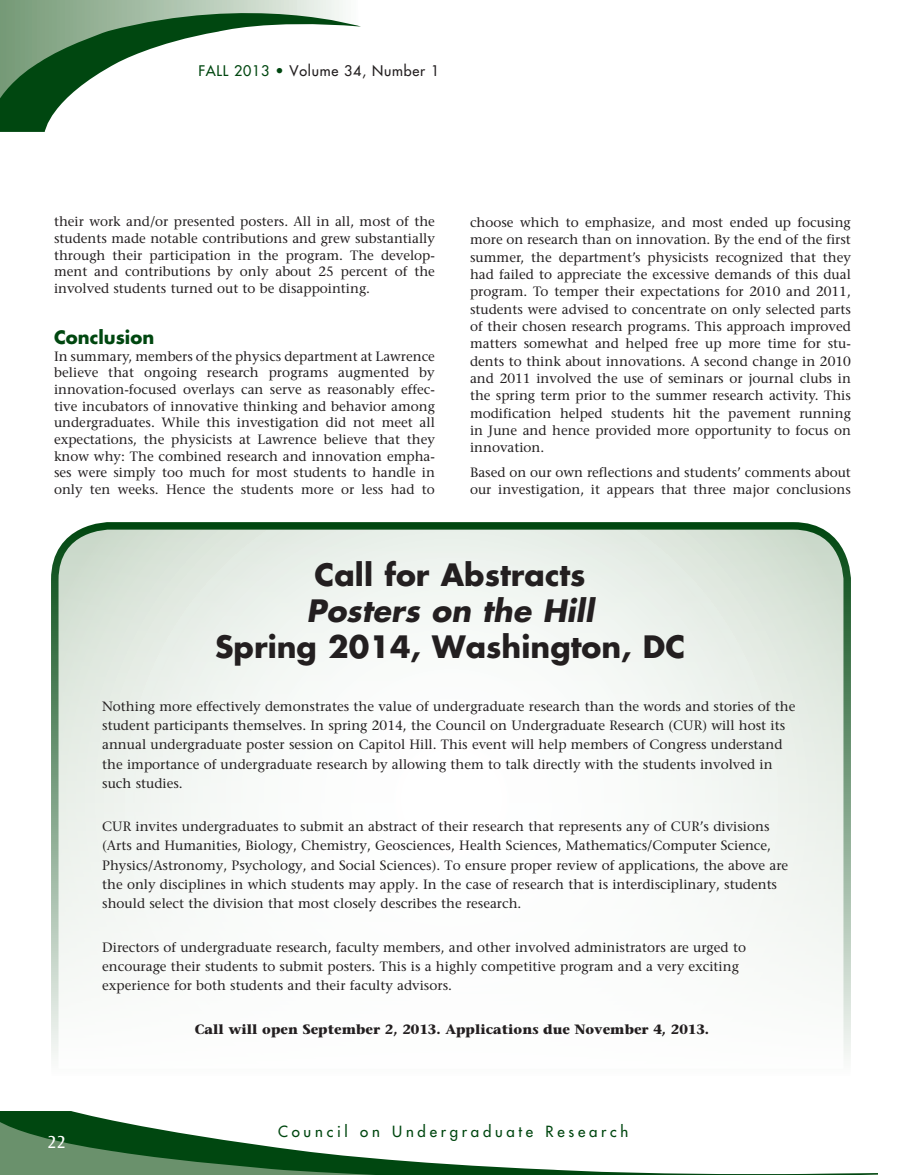
<style>
.page{position:relative;width:905px;height:1175px;background:#fff}
.page>*{position:absolute;margin:0;border:0;box-sizing:border-box;transform-origin:0 0}
.t1{font:700 30px "Futura";color:#231f20}
.t2{font:italic 700 30px "Futura";color:#231f20}
.t3{font:700 18px "Futura";color:#004710}
.t4{font:18px "Castle EF";color:#fff}
.t5{font:15px "Futura";letter-spacing:.25em;color:#004710}
.t6{font:14.25px "Futura";letter-spacing:.05em;color:#231f20}
.t7{font:13.5px/17.2px "Stone Serif";color:#231f20}
.t8{font:700 13.5px "Stone Serif";color:#231f20}
.s1{color:#004710}
</style>
<div class="page">
<svg style="left:0;top:0;width:361px;height:132px"></svg>
<svg style="left:0;top:1111px;width:878px;height:63px"></svg>
<svg style="left:51px;top:522px;width:800px;height:535px"></svg>
<p class="t6" style="left:198px;top:62px;width:242px"><span class="s1">FALL 2013 •</span> Volume 34, Number 1</p>
<p class="t7" style="left:54px;top:213px;width:382px;line-height:16.6px;text-align:justify">their work and/or presented posters. All in all, most of the students made notable contributions and grew substantially through their participation in the program. The develop&shy;ment and contributions by only about 25 percent of the involved students turned out to be disappointing.</p>
<h2 class="t3" style="left:54px;top:325px;width:102px">Conclusion</h2>
<p class="t7" style="left:54px;top:347px;width:382px;line-height:16.6px;text-align:justify">In summary, members of the physics department at Lawrence believe that ongoing research programs augmented by innovation-focused overlays can serve as reasonably effec&shy;tive incubators of innovative thinking and behavior among undergraduates. While this investigation did not meet all expectations, the physicists at Lawrence believe that they know why: The combined research and innovation empha&shy;ses were simply too much for most students to handle in only ten weeks. Hence the students more or less had to</p>
<p class="t7" style="left:470px;top:214px;width:382px;text-align:justify">choose which to emphasize, and most ended up focusing more on research than on innovation. By the end of the first summer, the department’s physicists recognized that they had failed to appreciate the excessive demands of this dual program. To temper their expectations for 2010 and 2011, students were advised to concentrate on only selected parts of their chosen research programs. This approach improved matters somewhat and helped free up more time for stu&shy;dents to think about innovations. A second change in 2010 and 2011 involved the use of seminars or journal clubs in the spring term prior to the summer research activity. This modification helped students hit the pavement running in June and hence provided more opportunity to focus on innovation.</p>
<p class="t7" style="left:470px;top:463px;width:382px">Based on our own reflections and students’ comments about our investigation, it appears that three major conclusions</p>
<h2 class="t4" style="left:48px;top:1131px;width:20px">22</h2>
<h1 class="t1" style="left:314px;top:555px;width:272px">Call for Abstracts</h1>
<h1 class="t2" style="left:306px;top:591px;width:288px">Posters on the Hill</h1>
<h1 class="t1" style="left:215px;top:627px;width:471px">Spring 2014, Washington, DC</h1>
<p class="t7" style="left:102px;top:696px;width:694px;line-height:19.2px">Nothing more effectively demonstrates the value of undergraduate research than the words and stories of the student participants themselves. In spring 2014, the Council on Undergraduate Research (CUR) will host its annual undergraduate poster session on Capitol Hill. This event will help members of Congress understand the importance of undergraduate research by allowing them to talk directly with the students involved in such studies.</p>
<p class="t7" style="left:102px;top:817px;width:687px;line-height:19.2px">CUR invites undergraduates to submit an abstract of their research that represents any of CUR’s divisions (Arts and Humanities, Biology, Chemistry, Geosciences, Health Sciences, Mathematics/Computer Science, Physics/Astronomy, Psychology, and Social Sciences). To ensure proper review of applications, the above are the only disciplines in which students may apply. In the case of research that is interdisciplinary, students should select the division that most closely describes the research.</p>
<p class="t7" style="left:102px;top:937px;width:645px;line-height:19.2px">Directors of undergraduate research, faculty members, and other involved administrators are urged to encourage their students to submit posters. This is a highly competitive program and a very exciting experience for both students and their faculty advisors.</p>
<p class="t8" style="left:195px;top:1020px;width:516px">Call will open September 2, 2013. Applications due November 4, 2013.</p>
<p class="t5" style="left:278px;top:1122px;width:352px">Council on Undergraduate Research</p>
</div>
